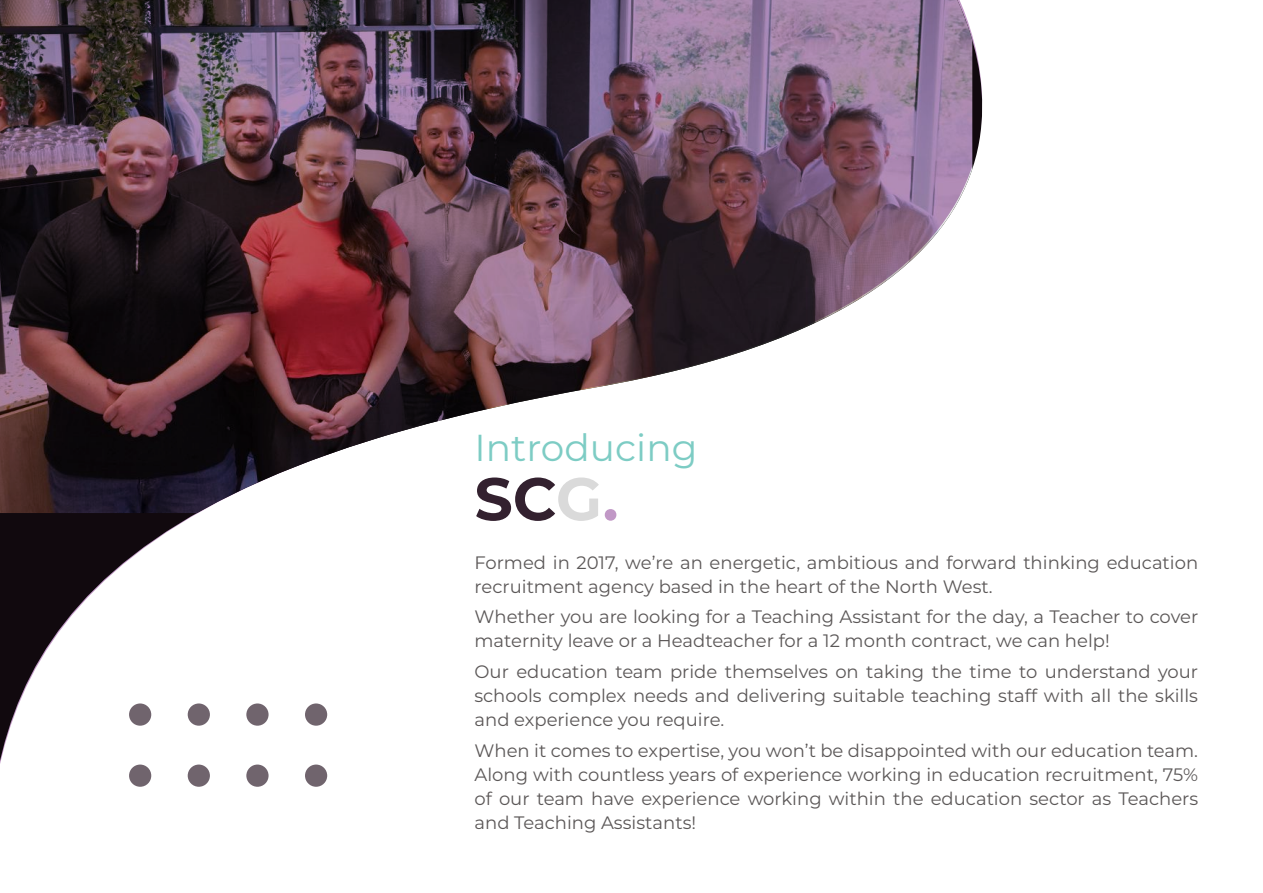
<style>
.page{position:relative;width:1263px;height:893px;background:#fff}
.page>*{position:absolute;margin:0;border:0;box-sizing:border-box;transform-origin:0 0}
.t1{font:700 60px "Montserrat";color:#33212f}
.t2{font:37.5px "Montserrat";color:#7dccc4}
.t3{font:18px/24px "Montserrat";color:#241f1f}
.s1{color:#dadada}
.s2{color:#c198c6}
</style>
<div class="page">
<img style="left:0;top:0;width:983px;height:787px">
<h2 class="t2" style="left:474px;top:422px;width:225px">Introducing</h2>
<h1 class="t1" style="left:474px;top:456px;width:145px">SC<span class="s1">G</span><span class="s2">.</span></h1>
<p class="t3" style="left:474px;top:549px;width:725px">Formed in 2017, we’re an energetic, ambitious and forward thinking education recruitment agency based in the heart of the North West.</p>
<p class="t3" style="left:474px;top:604px;width:725px">Whether you are looking for a Teaching Assistant for the day, a Teacher to cover maternity leave or a Headteacher for a 12 month contract, we can help!</p>
<p class="t3" style="left:474px;top:659px;width:725px;text-align:justify">Our education team pride themselves on taking the time to understand your schools complex needs and delivering suitable teaching staff with all the skills and experience you require.</p>
<p class="t3" style="left:474px;top:738px;width:725px;text-align:justify">When it comes to expertise, you won’t be disappointed with our education team.<br>Along with countless years of experience working in education recruitment, 75% of our team have experience working within the education sector as Teachers and Teaching Assistants!</p>
</div>
